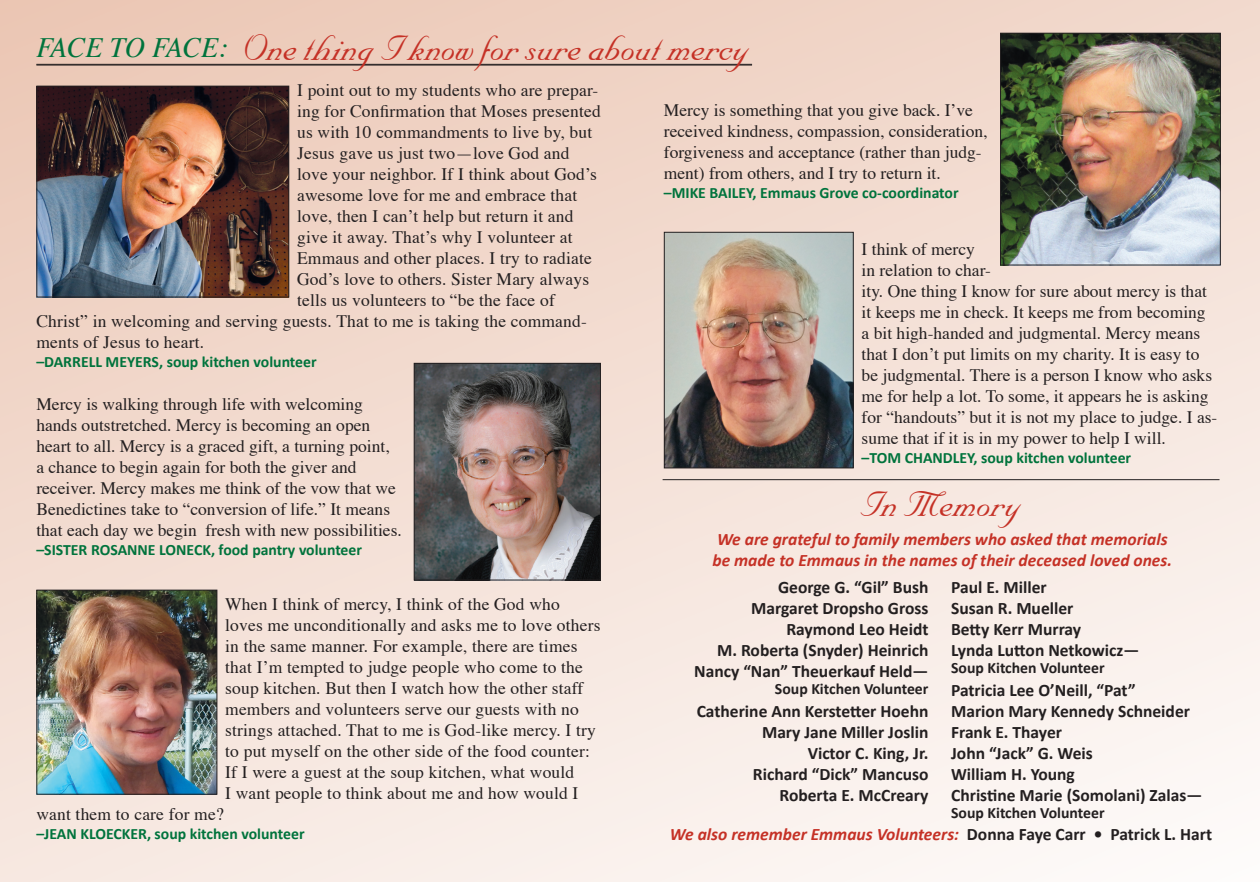
<style>
.page{position:relative;width:1260px;height:882px;background:#fff}
.page>*{position:absolute;margin:0;border:0;box-sizing:border-box;transform-origin:0 0}
.t1{font:42px "Nuptial Script";color:#c53126}
.t2{font:italic 28px "Times";color:#00733c}
.t3{font:17.5px/21px "Times";letter-spacing:.01em;color:#231f20}
.t4{font:700 17.5px/21px "Calibri";color:#231f20;text-align:right}
.t5{font:italic 700 17.5px/21px "Calibri";color:#c53126}
.t6{font:700 15.75px "Calibri";color:#00733c}
.t7{font:700 15.75px "Calibri";color:#231f20}
.s1{font-style:normal;color:#231f20}
</style>
<div class="page">
<div style="left:0;top:0;width:1260px;height:882px;background:linear-gradient(to bottom,#eecfc0,#faf3ef)"></div>
<hr style="left:40px;top:60px;width:192px;height:1px;background:#0d6cb6">
<hr style="left:36px;top:64px;width:716px;height:1px;background:#231f20">
<hr style="left:36px;top:65px;width:716px;height:1px;background:#231f20">
<img style="left:38px;top:88px;width:249px;height:207px">
<div style="left:36px;top:86px;width:253px;height:211px;border:1px solid #231f20"></div>
<img style="left:416px;top:365px;width:183px;height:213px">
<div style="left:414px;top:363px;width:187px;height:217px;border:1px solid #231f20"></div>
<img style="left:38px;top:592px;width:177px;height:201px">
<div style="left:36px;top:590px;width:181px;height:205px;border:1px solid #231f20"></div>
<img style="left:1002px;top:35px;width:217px;height:228px">
<div style="left:1000px;top:33px;width:221px;height:232px;border:1px solid #231f20"></div>
<img style="left:666px;top:234px;width:186px;height:232px">
<div style="left:664px;top:232px;width:190px;height:236px;border:1px solid #231f20"></div>
<hr style="left:663px;top:479px;width:557px;height:1px;background:#231f20">
<h2 class="t2" style="left:36px;top:30px;width:193px">FACE TO FACE:</h2>
<h1 class="t1" style="left:244px;top:24px;width:508px">One thing I know for sure about mercy</h1>
<p class="t3" style="left:297px;top:81px;width:303px">I point out to my students who are prepar-</p>
<p class="t3" style="left:297px;top:102px;width:305px">ing for Confirmation that Moses presented</p>
<p class="t3" style="left:297px;top:123px;width:297px">us with 10 commandments to live by, but</p>
<p class="t3" style="left:297px;top:144px;width:274px">Jesus gave us just two—love God and</p>
<p class="t3" style="left:297px;top:165px;width:301px">love your neighbor. If I think about God’s</p>
<p class="t3" style="left:297px;top:186px;width:282px">awesome love for me and embrace that</p>
<p class="t3" style="left:297px;top:207px;width:278px">love, then I can’t help but return it and</p>
<p class="t3" style="left:297px;top:228px;width:277px">give it away. That’s why I volunteer at</p>
<p class="t3" style="left:297px;top:249px;width:296px">Emmaus and other places. I try to radiate</p>
<p class="t3" style="left:297px;top:270px;width:294px">God’s love to others. Sister Mary always</p>
<p class="t3" style="left:297px;top:291px;width:259px">tells us volunteers to “be the face of</p>
<p class="t3" style="left:36px;top:312px;width:552px">Christ” in welcoming and serving guests. That to me is taking the command-</p>
<p class="t3" style="left:36px;top:333px;width:169px">ments of Jesus to heart.</p>
<p class="t6" style="left:36px;top:352px;width:282px">–DARRELL MEYERS, soup kitchen volunteer</p>
<p class="t3" style="left:664px;top:101px;width:325px">Mercy is something that you give back. I’ve received kindness, compassion, consideration, forgiveness and acceptance (rather than judg&shy;ment) from others, and I try to return it.</p>
<p class="t6" style="left:664px;top:183px;width:296px">–MIKE BAILEY, Emmaus Grove co-coordinator</p>
<p class="t3" style="left:862px;top:240px;width:357px">I think of mercy<br>in relation to char-<br>ity. One thing I know for sure about mercy is that it keeps me in check. It keeps me from becoming a bit high-handed and judgmental. Mercy means that I don’t put limits on my charity. It is easy to be judgmental. There is a person I know who asks me for help a lot. To some, it appears he is asking for “handouts” but it is not my place to judge. I as&shy;sume that if it is in my power to help I will.</p>
<p class="t6" style="left:862px;top:448px;width:271px">–TOM CHANDLEY, soup kitchen volunteer</p>
<p class="t3" style="left:36px;top:395px;width:367px">Mercy is walking through life with welcoming hands outstretched. Mercy is becoming an open heart to all. Mercy is a graced gift, a turning point,<br>a chance to begin again for both the giver and receiver. Mercy makes me think of the vow that we Benedictines take to “conversion of life.” It means that each day we begin fresh with new possibilities.</p>
<p class="t6" style="left:36px;top:540px;width:327px">–SISTER ROSANNE LONECK, food pantry volunteer</p>
<p class="t5" style="left:712px;top:528px;width:461px">We are grateful to family members who asked that memorials be made to Emmaus in the names of their deceased loved ones.</p>
<h1 class="t1" style="left:861px;top:481px;width:162px">In Memory</h1>
<p class="t3" style="left:225px;top:595px;width:377px">When I think of mercy, I think of the God who loves me unconditionally and asks me to love others in the same manner. For example, there are times that I’m tempted to judge people who come to the soup kitchen. But then I watch how the other staff members and volunteers serve our guests with no strings attached. That to me is God-like mercy. I try to put myself on the other side of the food counter:<br>If I were a guest at the soup kitchen, what would<br>I want people to think about me and how would I</p>
<p class="t3" style="left:36px;top:805px;width:189px">want them to care for me?</p>
<p class="t6" style="left:36px;top:824px;width:270px">–JEAN KLOECKER, soup kitchen volunteer</p>
<p class="t4" style="left:951px;top:575px;width:190px;text-align:left">Paul E. Miller<br>Susan R. Mueller<br>Betty Kerr Murray<br>Lynda Lutton Netkowicz—</p>
<p class="t7" style="left:951px;top:658px;width:155px">Soup Kitchen Volunteer</p>
<p class="t4" style="left:951px;top:679px;width:253px;text-align:left">Patricia Lee O’Neill, “Pat”<br>Marion Mary Kennedy Schneider<br>Frank E. Thayer<br>John “Jack” G. Weis<br>William H. Young<br>Christine Marie (Somolani) Zalas—</p>
<p class="t7" style="left:951px;top:803px;width:155px">Soup Kitchen Volunteer</p>
<p class="t5" style="left:670px;top:823px;width:544px">We also remember Emmaus Volunteers: <span class="s1">Donna Faye Carr • Patrick L. Hart</span></p>
<p class="t4" style="left:694px;top:576px;width:236px">George G. “Gil” Bush<br>Margaret Dropsho Gross<br>Raymond Leo Heidt<br>M. Roberta (Snyder) Heinrich<br>Nancy “Nan” Theuerkauf Held—</p>
<p class="t7" style="left:775px;top:679px;width:155px">Soup Kitchen Volunteer</p>
<p class="t4" style="left:697px;top:700px;width:233px">Catherine Ann Kerstetter Hoehn<br>Mary Jane Miller Joslin<br>Victor C. King, Jr.<br>Richard “Dick” Mancuso<br>Roberta E. McCreary</p>
</div>
